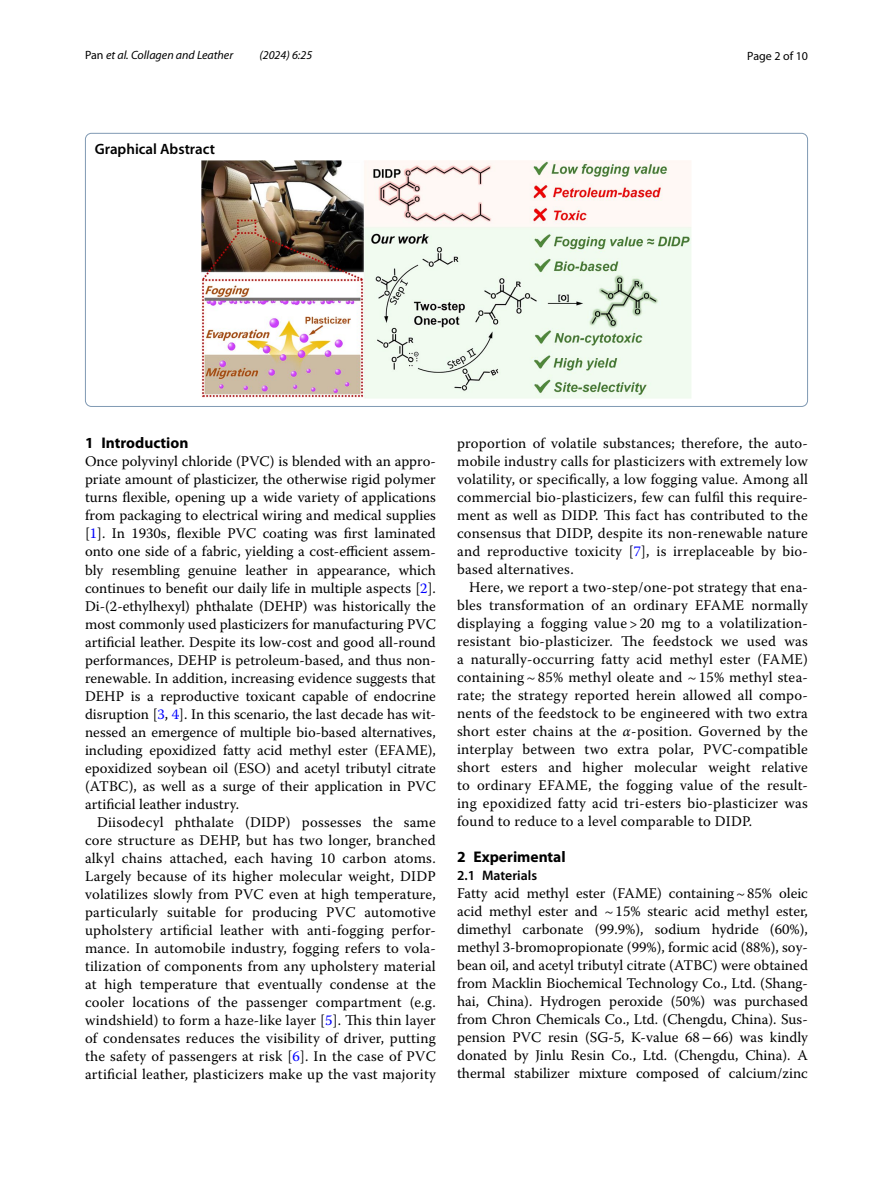
<style>
.page{position:relative;width:893px;height:1187px;background:#fff}
.page>*{position:absolute;margin:0;border:0;box-sizing:border-box;transform-origin:0 0}
.t1{font:700 15.45px "Myriad Pro";color:#000}
.t2{font:600 15px "Myriad Pro";color:#000}
.t3{font:14.7px/18px "Warnock Pro";letter-spacing:.015em;color:#000;text-align:justify}
.t4{font:600 13.8px "Myriad Pro";color:#000}
.t5{font:italic 12px "Myriad Pro";color:#000}
.t6{font:12px "Myriad Pro";color:#000}
.s1{font-style:normal}
.s2{color:#00f}
.s3{font-style:italic}
.s4{font-family:"STIX"}
</style>
<div class="page">
<img style="left:201px;top:161px;width:490px;height:237px">
<p class="t5" style="left:85px;top:48px;width:150px"><span class="s1">Pan</span> et al. Collagen and Leather</p>
<p class="t5" style="left:259px;top:48px;width:54px">(2024) 6:25</p>
<p class="t6" style="left:747px;top:48px;width:62px">Page 2 of 10</p>
<p class="t2" style="left:95px;top:140px;width:122px">Graphical Abstract</p>
<p class="t1" style="left:85px;top:433px;width:105px">1 Introduction</p>
<p class="t3" style="left:85px;top:452px;width:352px">Once polyvinyl chloride (PVC) is blended with an appro&shy;priate amount of plasticizer, the otherwise rigid polymer turns flexible, opening up a wide variety of applications from packaging to electrical wiring and medical supplies [<span class="s2">1</span>]. In 1930s, flexible PVC coating was first laminated onto one side of a fabric, yielding a cost-efficient assem&shy;bly resembling genuine leather in appearance, which continues to benefit our daily life in multiple aspects [<span class="s2">2</span>].<br>Di-(2-ethylhexyl) phthalate (DEHP) was historically the most commonly used plasticizers for manufacturing PVC artificial leather. Despite its low-cost and good all-round performances, DEHP is petroleum-based, and thus non&shy;renewable. In addition, increasing evidence suggests that DEHP is a reproductive toxicant capable of endocrine disruption [<span class="s2">3</span>, <span class="s2">4</span>]. In this scenario, the last decade has wit&shy;nessed an emergence of multiple bio-based alternatives, including epoxidized fatty acid methyl ester (EFAME), epoxidized soybean oil (ESO) and acetyl tributyl citrate (ATBC), as well as a surge of their application in PVC artificial leather industry.</p>
<p class="t3" style="left:85px;top:812px;width:352px;text-indent:12px">Diisodecyl phthalate (DIDP) possesses the same core structure as DEHP, but has two longer, branched alkyl chains attached, each having 10 carbon atoms.<br>Largely because of its higher molecular weight, DIDP volatilizes slowly from PVC even at high temperature, particularly suitable for producing PVC automotive upholstery artificial leather with anti-fogging perfor&shy;mance. In automobile industry, fogging refers to vola&shy;tilization of components from any upholstery material at high temperature that eventually condense at the cooler locations of the passenger compartment (e.g. windshield) to form a haze-like layer [<span class="s2">5</span>]. This thin layer of condensates reduces the visibility of driver, putting the safety of passengers at risk [<span class="s2">6</span>]. In the case of PVC artificial leather, plasticizers make up the vast majority</p>
<p class="t3" style="left:457px;top:433px;width:352px">proportion of volatile substances; therefore, the auto&shy;mobile industry calls for plasticizers with extremely low volatility, or specifically, a low fogging value. Among all commercial bio-plasticizers, few can fulfil this require&shy;ment as well as DIDP. This fact has contributed to the consensus that DIDP, despite its non-renewable nature and reproductive toxicity [<span class="s2">7</span>], is irreplaceable by bio&shy;based alternatives.</p>
<p class="t3" style="left:457px;top:577px;width:352px;text-indent:12px">Here, we report a two-step/one-pot strategy that ena&shy;bles transformation of an ordinary EFAME normally displaying a fogging value &gt; 20 mg to a volatilization&shy;resistant bio-plasticizer. The feedstock we used was a naturally-occurring fatty acid methyl ester (FAME) containing~85% methyl oleate and ~15% methyl stea&shy;rate; the strategy reported herein allowed all compo&shy;nents of the feedstock to be engineered with two extra short ester chains at the <span class="s3">α</span>-position. Governed by the interplay between two extra polar, PVC-compatible short esters and higher molecular weight relative to ordinary EFAME, the fogging value of the result&shy;ing epoxidized fatty acid tri-esters bio-plasticizer was found to reduce to a level comparable to DIDP.</p>
<p class="t1" style="left:457px;top:846px;width:110px">2 Experimental</p>
<p class="t4" style="left:457px;top:866px;width:81px">2.1 Materials</p>
<p class="t3" style="left:457px;top:883px;width:352px">Fatty acid methyl ester (FAME) containing~85% oleic acid methyl ester and ~15% stearic acid methyl ester, dimethyl carbonate (99.9%), sodium hydride (60%), methyl 3-bromopropionate (99%), formic acid (88%), soy&shy;bean oil, and acetyl tributyl citrate (ATBC) were obtained from Macklin Biochemical Technology Co., Ltd. (Shang&shy;hai, China). Hydrogen peroxide (50%) was purchased from Chron Chemicals Co., Ltd. (Chengdu, China). Sus&shy;pension PVC resin (SG-5, K-value 68<span class="s4">−</span>66) was kindly donated by Jinlu Resin Co., Ltd. (Chengdu, China). A thermal stabilizer mixture composed of calcium/zinc</p>
</div>
